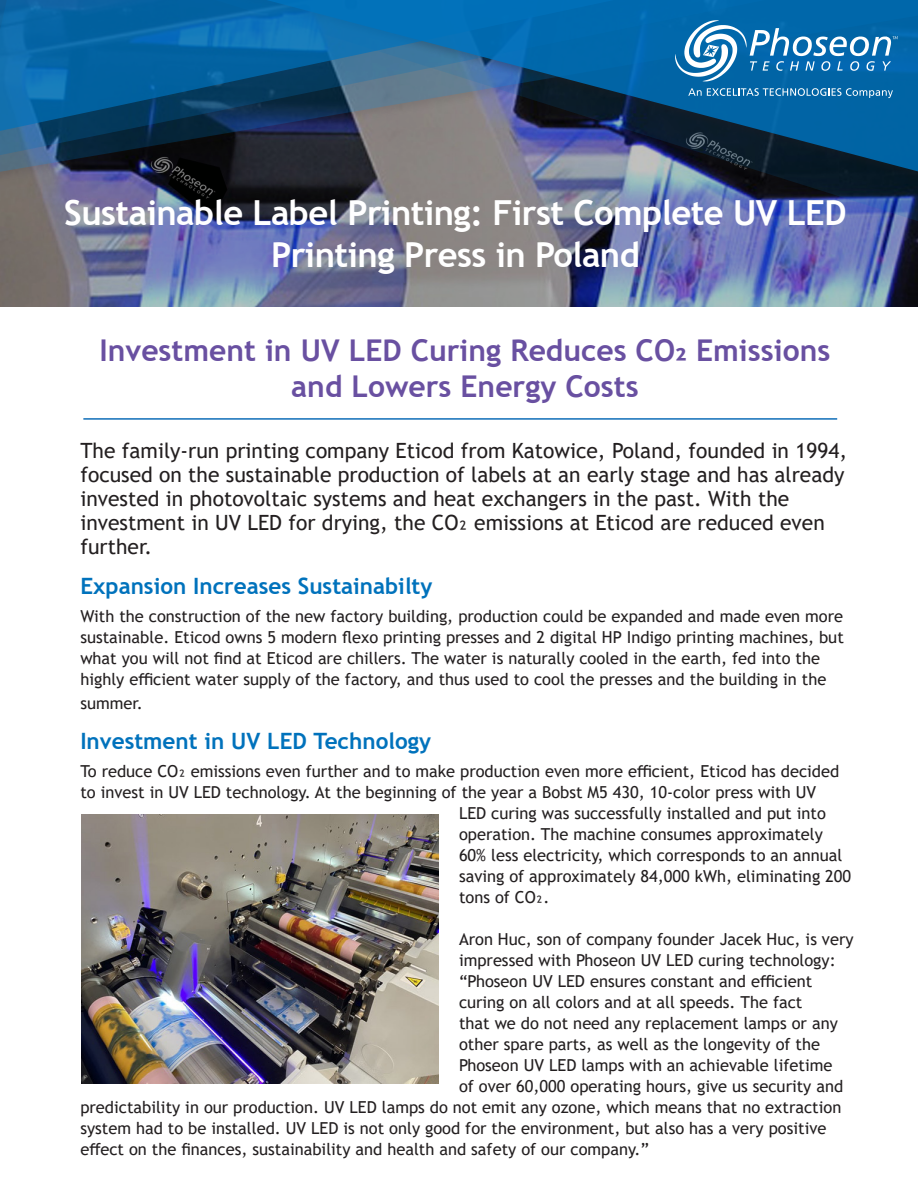
<style>
.page{position:relative;width:918px;height:1188px;background:#fff}
.page>*{position:absolute;margin:0;border:0;box-sizing:border-box;transform-origin:0 0}
.t1{font:700 34.5px/42px "Trebuchet MS";letter-spacing:-.015em;color:#fff;text-align:center}
.t2{font:700 30px/36px "Trebuchet MS";color:#6950a1;text-align:center}
.t3{font:700 22.5px "Trebuchet MS";color:#0072bc}
.t4{font:21px/24px "Trebuchet MS";color:#231f20}
.t5{font:16.5px/21px "Trebuchet MS";color:#231f20}
</style>
<div class="page">
<img style="left:0;top:201px;width:918px;height:106px">
<hr style="left:83px;top:418px;width:754px;height:2px;background:#0f6eb8">
<img style="left:38px;top:201px;width:880px;height:37px">
<div style="left:0;top:0;width:918px;height:201px;background:#231f20;opacity:.4"></div>
<svg style="left:0;top:165px;width:918px;height:30px;background:#4a4f5f"></svg>
<svg style="left:0;top:0;width:918px;height:165px;background:#1a5988"></svg>
<svg style="left:688px;top:88px;width:205px;height:10px;background:#3c88b9"></svg>
<svg style="left:675px;top:20px;width:223px;height:61px;background:#3585bb"></svg>
<img style="left:81px;top:815px;width:358px;height:268px">
<p class="t1" style="left:64px;top:192px;width:784px">Sustainable Label Printing: First Complete UV LED<br>Printing Press in Poland</p>
<p class="t2" style="left:100px;top:333px;width:732px">Investment in UV LED Curing Reduces CO₂ Emissions and Lowers Energy Costs</p>
<p class="t4" style="left:80px;top:438px;width:768px">The family-run printing company Eticod from Katowice, Poland, founded in 1994, focused on the sustainable production of labels at an early stage and has already invested in photovoltaic systems and heat exchangers in the past. With the investment in UV LED for drying, the CO₂ emissions at Eticod are reduced even further.</p>
<p class="t3" style="left:80px;top:572px;width:354px">Expansion Increases Sustainabilty</p>
<p class="t5" style="left:80px;top:605px;width:765px">With the construction of the new factory building, production could be expanded and made even more sustainable. Eticod owns 5 modern flexo printing presses and 2 digital HP Indigo printing machines, but what you will not find at Eticod are chillers. The water is naturally cooled in the earth, fed into the highly efficient water supply of the factory, and thus used to cool the presses and the building in the</p>
<p class="t5" style="left:80px;top:692px;width:64px">summer.</p>
<p class="t3" style="left:80px;top:727px;width:352px">Investment in UV LED Technology</p>
<p class="t5" style="left:80px;top:761px;width:760px">To reduce CO₂ emissions even further and to make production even more efficient, Eticod has decided</p>
<p class="t5" style="left:80px;top:782px;width:737px">to invest in UV LED technology. At the beginning of the year a Bobst M5 430, 10-color press with UV</p>
<p class="t5" style="left:459px;top:803px;width:368px">LED curing was successfully installed and put into</p>
<p class="t5" style="left:459px;top:824px;width:365px">operation. The machine consumes approximately</p>
<p class="t5" style="left:459px;top:845px;width:385px">60% less electricity, which corresponds to an annual</p>
<p class="t5" style="left:459px;top:866px;width:394px">saving of approximately 84,000 kWh, eliminating 200</p>
<p class="t5" style="left:459px;top:887px;width:92px">tons of CO₂.</p>
<p class="t5" style="left:459px;top:929px;width:396px">Aron Huc, son of company founder Jacek Huc, is very</p>
<p class="t5" style="left:459px;top:950px;width:378px">impressed with Phoseon UV LED curing technology:</p>
<p class="t5" style="left:459px;top:971px;width:355px">“Phoseon UV LED ensures constant and efficient</p>
<p class="t5" style="left:459px;top:992px;width:345px">curing on all colors and at all speeds. The fact</p>
<p class="t5" style="left:459px;top:1013px;width:380px">that we do not need any replacement lamps or any</p>
<p class="t5" style="left:459px;top:1034px;width:363px">other spare parts, as well as the longevity of the</p>
<p class="t5" style="left:459px;top:1055px;width:375px">Phoseon UV LED lamps with an achievable lifetime</p>
<p class="t5" style="left:459px;top:1076px;width:386px">of over 60,000 operating hours, give us security and</p>
<p class="t5" style="left:80px;top:1097px;width:762px">predictability in our production. UV LED lamps do not emit any ozone, which means that no extraction</p>
<p class="t5" style="left:80px;top:1118px;width:748px">system had to be installed. UV LED is not only good for the environment, but also has a very positive</p>
<p class="t5" style="left:80px;top:1139px;width:570px">effect on the finances, sustainability and health and safety of our company.”</p>
</div>
